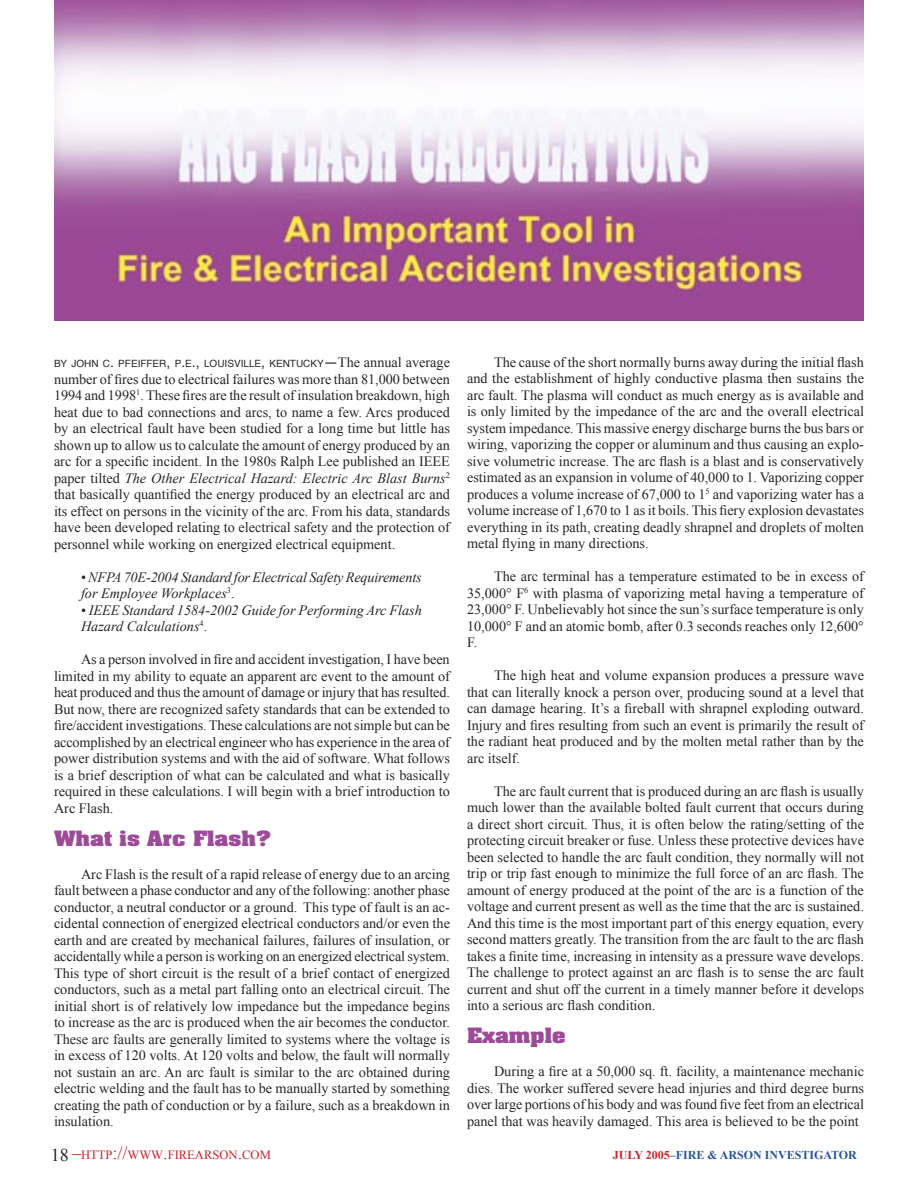
<style>
.page{position:relative;width:918px;height:1188px;background:#fff}
.page>*{position:absolute;margin:0;border:0;box-sizing:border-box;transform-origin:0 0}
.t1{font:700 18px "Aachen";color:#9c4b98;scale:1.2 1}
.t2{font:18px "Times New Roman";color:#272525}
.t3{font:14.25px/16.5px "Times New Roman";color:#272525;text-align:justify}
.t4{font:italic 14.25px/16.5px "Times New Roman";color:#272525}
.t5{font:12.6px "Times New Roman";color:#cc2229}
.t6{font:700 12px "Times New Roman";color:#28559e}
.t7{font:9.9px "Helvetica";color:#272525}
.s1{font-size:14.25px}
.s2{font-family:"Times New Roman";font-size:14.25px}
.s3{font-style:italic}
.s4{font-style:normal}
.s5{font-size:18px}
.s6{color:#cc2229}
</style>
<div class="page">
<img style="left:54px;top:0;width:810px;height:321px">
<p class="t7" style="left:54px;top:357px;width:397px">BY JOHN C<span class="s1">.</span> PFEIFFER<span class="s1">,</span> P<span class="s1">.</span>E<span class="s1">.,</span> LOUISVILLE<span class="s1">,</span> KENTUCKY<span class="s1">—</span><span class="s2">The annual average</span></p>
<p class="t3" style="left:54px;top:370px;width:398px">number of fires due to electrical failures was more than 81,000 between 1994 and 1998<sup>1</sup>. These fires are the result of insulation breakdown, high heat due to bad connections and arcs, to name a few. Arcs produced by an electrical fault have been studied for a long time but little has shown up to allow us to calculate the amount of energy produced by an arc for a specific incident. In the 1980s Ralph Lee published an IEEE paper tilted <span class="s3">The Other Electrical Hazard: Electric Arc Blast Burns</span><sup>2 </sup>that basically quantified the energy produced by an electrical arc and its effect on persons in the vicinity of the arc. From his data, standards have been developed relating to electrical safety and the protection of personnel while working on energized electrical equipment.</p>
<p class="t4" style="left:81px;top:568px;width:342px"><span class="s4">•</span> NFPA 70E-2004 Standard for Electrical Safety Requirements for Employee Workplaces<sup>3</sup><span class="s4">.</span></p>
<p class="t4" style="left:81px;top:601px;width:342px"><span class="s4">•</span> IEEE Standard 1584-2002 Guide for Performing Arc Flash<br>Hazard Calculations<sup>4</sup><span class="s4">.</span></p>
<p class="t3" style="left:54px;top:651px;width:398px;text-indent:27px">As a person involved in fire and accident investigation, I have been limited in my ability to equate an apparent arc event to the amount of heat produced and thus the amount of damage or injury that has resulted.<br>But now, there are recognized safety standards that can be extended to fire/accident investigations. These calculations are not simple but can be accomplished by an electrical engineer who has experience in the area of power distribution systems and with the aid of software. What follows is a brief description of what can be calculated and what is basically required in these calculations. I will begin with a brief introduction to Arc Flash.</p>
<p class="t1" style="left:54px;top:825px;width:183px">What is Arc Flash?</p>
<p class="t3" style="left:54px;top:865px;width:398px;text-indent:27px">Arc Flash is the result of a rapid release of energy due to an arcing fault between a phase conductor and any of the following: another phase conductor, a neutral conductor or a ground. This type of fault is an ac&shy;cidental connection of energized electrical conductors and/or even the earth and are created by mechanical failures, failures of insulation, or accidentally while a person is working on an energized electrical system.<br>This type of short circuit is the result of a brief contact of energized conductors, such as a metal part falling onto an electrical circuit. The initial short is of relatively low impedance but the impedance begins to increase as the arc is produced when the air becomes the conductor.<br>These arc faults are generally limited to systems where the voltage is in excess of 120 volts. At 120 volts and below, the fault will normally not sustain an arc. An arc fault is similar to the arc obtained during electric welding and the fault has to be manually started by something creating the path of conduction or by a failure, such as a breakdown in insulation.</p>
<p class="t3" style="left:467px;top:353px;width:399px;text-indent:27px">The cause of the short normally burns away during the initial flash and the establishment of highly conductive plasma then sustains the arc fault. The plasma will conduct as much energy as is available and is only limited by the impedance of the arc and the overall electrical system impedance. This massive energy discharge burns the bus bars or wiring, vaporizing the copper or aluminum and thus causing an explo&shy;sive volumetric increase. The arc flash is a blast and is conservatively estimated as an expansion in volume of 40,000 to 1. Vaporizing copper produces a volume increase of 67,000 to 1<sup>5</sup> and vaporizing water has a volume increase of 1,670 to 1 as it boils. This fiery explosion devastates everything in its path, creating deadly shrapnel and droplets of molten metal flying in many directions.</p>
<p class="t3" style="left:467px;top:568px;width:399px;text-indent:27px">The arc terminal has a temperature estimated to be in excess of 35,000° F<sup>6</sup> with plasma of vaporizing metal having a temperature of 23,000° F. Unbelievably hot since the sun’s surface temperature is only 10,000° F and an atomic bomb, after 0.3 seconds reaches only 12,600° F.</p>
<p class="t3" style="left:467px;top:667px;width:398px;text-indent:27px">The high heat and volume expansion produces a pressure wave that can literally knock a person over, producing sound at a level that can damage hearing. It’s a fireball with shrapnel exploding outward.<br>Injury and fires resulting from such an event is primarily the result of the radiant heat produced and by the molten metal rather than by the arc itself.</p>
<p class="t3" style="left:467px;top:782px;width:399px;text-indent:27px">The arc fault current that is produced during an arc flash is usually much lower than the available bolted fault current that occurs during a direct short circuit. Thus, it is often below the rating/setting of the protecting circuit breaker or fuse. Unless these protective devices have been selected to handle the arc fault condition, they normally will not trip or trip fast enough to minimize the full force of an arc flash. The amount of energy produced at the point of the arc is a function of the voltage and current present as well as the time that the arc is sustained.<br>And this time is the most important part of this energy equation, every second matters greatly. The transition from the arc fault to the arc flash takes a finite time, increasing in intensity as a pressure wave develops.<br>The challenge to protect against an arc flash is to sense the arc fault current and shut off the current in a timely manner before it develops into a serious arc flash condition.</p>
<p class="t1" style="left:467px;top:1023px;width:84px">Example</p>
<p class="t3" style="left:467px;top:1063px;width:399px;text-indent:27px">During a fire at a 50,000 sq. ft. facility, a maintenance mechanic dies. The worker suffered severe head injuries and third degree burns over large portions of his body and was found five feet from an electrical panel that was heavily damaged. This area is believed to be the point</p>
<p class="t2" style="left:51px;top:1144px;width:19px">18</p>
<p class="t5" style="left:72px;top:1148px;width:200px"><span class="s5">–</span>HTTP<span class="s5">://</span>WWW<span class="s5">.</span>FIREARSON<span class="s5">.</span>COM</p>
<p class="t6" style="left:613px;top:1148px;width:246px"><span class="s6">JULY 2005</span>–FIRE &amp; ARSON INVESTIGATOR</p>
</div>
